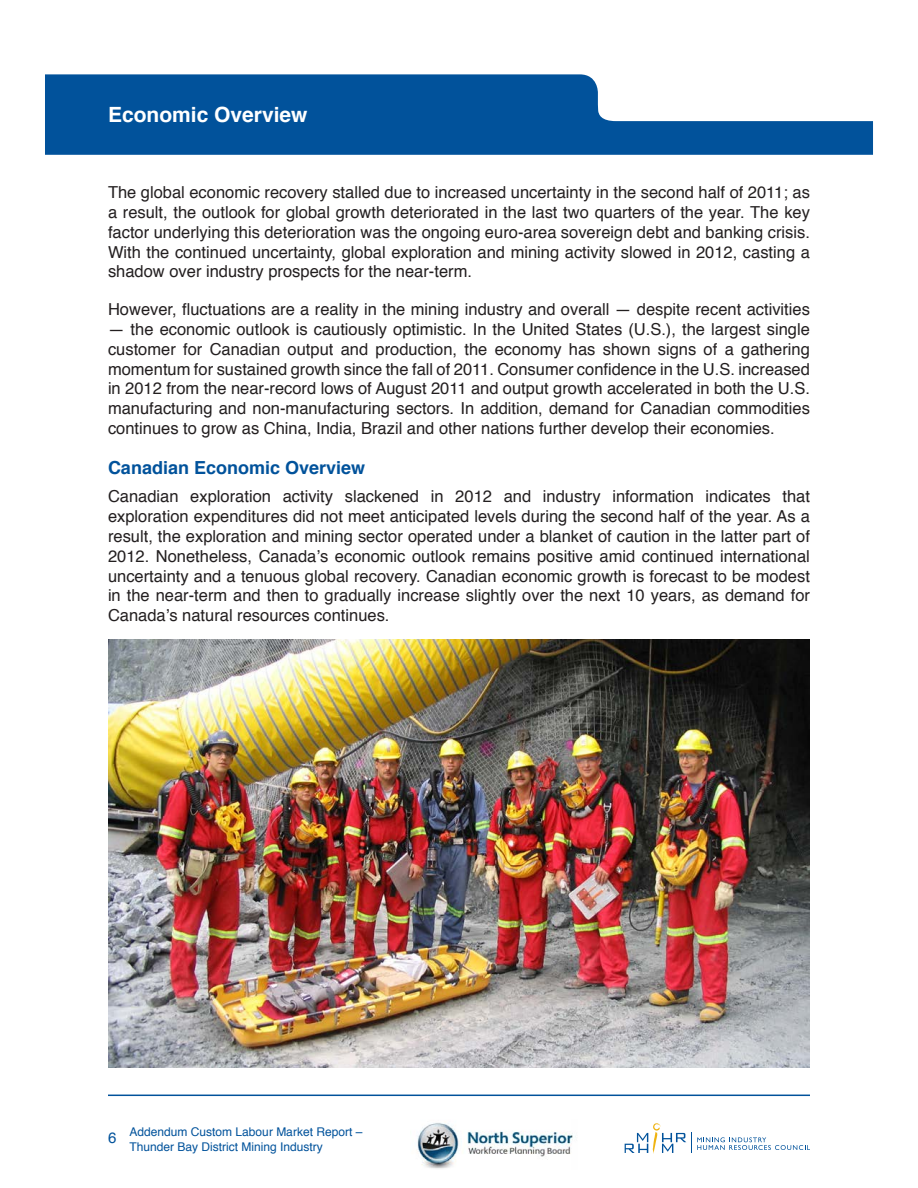
<style>
.page{position:relative;width:918px;height:1188px;background:#fff}
.page>*{position:absolute;margin:0;border:0;box-sizing:border-box;transform-origin:0 0}
.section_headings{font:700 21px "Helvetica";color:#fff}
.blue_subhead{font:700 18px "Helvetica";color:#01529b}
.body_copy{font:16.5px/19.8px "Helvetica";color:#231f20;text-align:justify}
.t1{font:12px/14.4px "Helvetica";color:#01529b}
.s1{font-size:15px}
</style>
<div class="page">
<hr style="left:108px;top:1095px;width:702px;height:1px;background:#01529b">
<svg style="left:624px;top:1123px;width:186px;height:31px"></svg>
<img style="left:417px;top:1123px;width:156px;height:44px">
<svg style="left:45px;top:74px;width:828px;height:81px;fill:#01529b"></svg>
<img style="left:108px;top:639px;width:702px;height:429px">
<p class="section_headings" style="left:108px;top:98px;width:201px">Economic Overview</p>
<p class="body_copy" style="left:108px;top:183px;width:704px">The global economic recovery stalled due to increased uncertainty in the second half of 2011; as a result, the outlook for global growth deteriorated in the last two quarters of the year. The key factor underlying this deterioration was the ongoing euro-area sovereign debt and banking crisis.<br>With the continued uncertainty, global exploration and mining activity slowed in 2012, casting a shadow over industry prospects for the near-term.</p>
<p class="body_copy" style="left:108px;top:300px;width:703px">However, fluctuations are a reality in the mining industry and overall — despite recent activities</p>
<p class="body_copy" style="left:108px;top:320px;width:703px">— the economic outlook is cautiously optimistic. In the United States (U.S.), the largest single customer for Canadian output and production, the economy has shown signs of a gathering momentum for sustained growth since the fall of 2011. Consumer confidence in the U.S. increased in 2012 from the near-record lows of August 2011 and output growth accelerated in both the U.S. manufacturing and non-manufacturing sectors. In addition, demand for Canadian commodities continues to grow as China, India, Brazil and other nations further develop their economies.</p>
<p class="blue_subhead" style="left:108px;top:453px;width:259px">Canadian Economic Overview</p>
<p class="body_copy" style="left:108px;top:487px;width:704px">Canadian exploration activity slackened in 2012 and industry information indicates that exploration expenditures did not meet anticipated levels during the second half of the year. As a result, the exploration and mining sector operated under a blanket of caution in the latter part of 2012. Nonetheless, Canada’s economic outlook remains positive amid continued international uncertainty and a tenuous global recovery. Canadian economic growth is forecast to be modest in the near-term and then to gradually increase slightly over the next 10 years, as demand for Canada’s natural resources continues.</p>
<p class="t1" style="left:130px;top:1125px;width:234px;text-indent:-22px"><span class="s1">6</span> Addendum Custom Labour Market Report –<br>Thunder Bay District Mining Industry</p>
</div>
